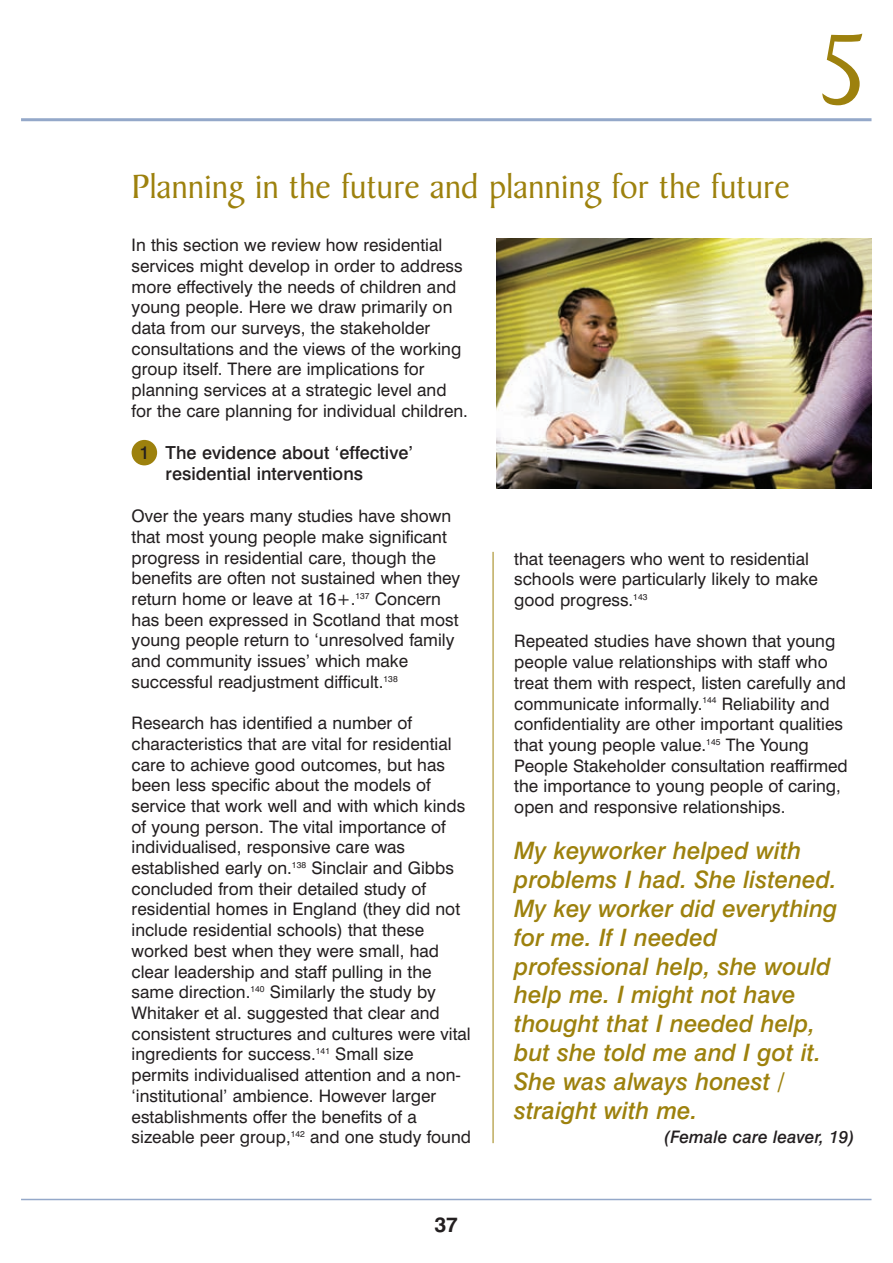
<style>
.page{position:relative;width:893px;height:1263px;background:#fff}
.page>*{position:absolute;margin:0;border:0;box-sizing:border-box;transform-origin:0 0}
.t1{font:108px "Baker Signet BT";color:#9d810d}
.t2{font:36px "Baker Signet BT";color:#9d810d}
.t3{font:italic 500 24px/28.8px "Swiss 721 BT";color:#9d810d}
.t4{font:700 21px "Swiss 721 BT";color:#231f20}
.t5{font:500 18px/21.6px "Swiss 721 BT";color:#231f20}
.t6{font:17.25px/20.7px "Swiss 721 BT";color:#231f20}
.t7{font:italic 500 17.25px "Swiss 721 BT";color:#231f20}
</style>
<div class="page">
<div style="left:132px;top:440px;width:25px;height:25px;background:#9d810d;border-radius:50%"></div>
<hr style="left:21px;top:1199px;width:850px;height:1px;background:#94a8c9">
<hr style="left:21px;top:118px;width:850px;height:3px;background:#94a8c9">
<hr style="left:493px;top:552px;width:1px;height:591px;background:#9d810d">
<img style="left:496px;top:239px;width:375px;height:249px">
<h2 class="t2" style="left:132px;top:173px;width:660px">Planning in the future and planning for the future</h2>
<h1 class="t1" style="left:815px;top:28px;width:58px">5</h1>
<p class="t6" style="left:132px;top:236px;width:338px">In this section we review how residential services might develop in order to address more effectively the needs of children and young people. Here we draw primarily on data from our surveys, the stakeholder consultations and the views of the working group itself. There are implications for planning services at a strategic level and for the care planning for individual children.</p>
<p class="t5" style="left:166px;top:443px;width:249px;text-indent:-26px">1 The evidence about ‘effective’ residential interventions</p>
<p class="t6" style="left:132px;top:507px;width:330px">Over the years many studies have shown that most young people make significant progress in residential care, though the benefits are often not sustained when they return home or leave at 16+.<sup>137</sup> Concern has been expressed in Scotland that most young people return to ‘unresolved family and community issues’ which make successful readjustment difficult.<sup>138</sup></p>
<p class="t6" style="left:132px;top:714px;width:341px">Research has identified a number of characteristics that are vital for residential care to achieve good outcomes, but has been less specific about the models of service that work well and with which kinds of young person. The vital importance of individualised, responsive care was established early on.<sup>138</sup> Sinclair and Gibbs concluded from their detailed study of residential homes in England (they did not include residential schools) that these worked best when they were small, had clear leadership and staff pulling in the same direction.<sup>140</sup> Similarly the study by Whitaker et al. suggested that clear and consistent structures and cultures were vital ingredients for success.<sup>141</sup> Small size permits individualised attention and a non-‘institutional’ ambience. However larger establishments offer the benefits of a sizeable peer group,<sup>142</sup> and one study found</p>
<p class="t4" style="left:434px;top:1216px;width:25px">37</p>
<p class="t6" style="left:514px;top:550px;width:305px">that teenagers who went to residential schools were particularly likely to make good progress.<sup>143</sup></p>
<p class="t6" style="left:514px;top:632px;width:335px">Repeated studies have shown that young people value relationships with staff who treat them with respect, listen carefully and communicate informally.<sup>144</sup> Reliability and confidentiality are other important qualities that young people value.<sup>145</sup> The Young People Stakeholder consultation reaffirmed the importance to young people of caring, open and responsive relationships.</p>
<p class="t3" style="left:514px;top:838px;width:325px">My keyworker helped with problems I had. She listened.<br>My key worker did everything for me. If I needed professional help, she would help me. I might not have thought that I needed help, but she told me and I got it.<br>She was always honest / straight with me.</p>
<p class="t7" style="left:664px;top:1129px;width:192px">(Female care leaver, 19)</p>
</div>
